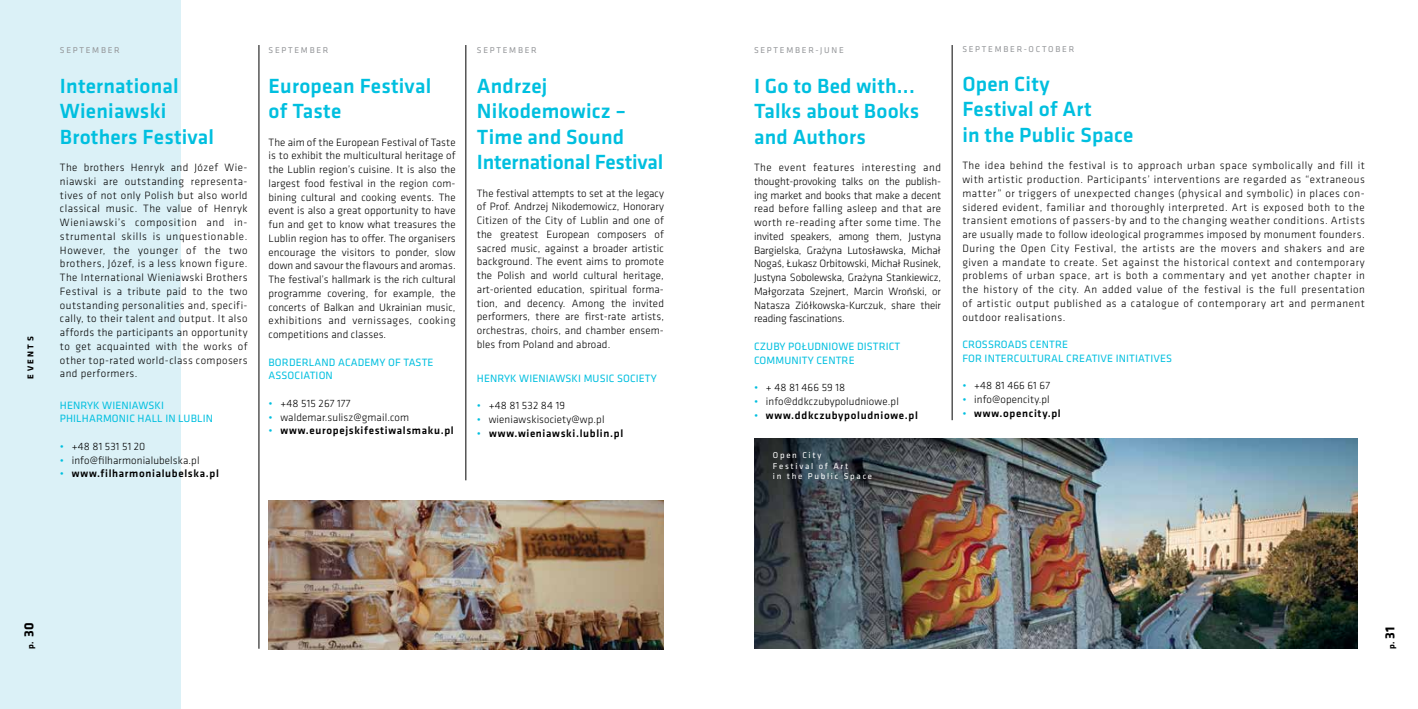
<style>
.page{position:relative;width:1418px;height:709px;background:#fff}
.page>*{position:absolute;margin:0;border:0;box-sizing:border-box;transform-origin:0 0}
.t1{font:500 21.25px/25.5px "Klavika";letter-spacing:.01em;color:#00bfdf}
.t2{font:300 11px/13.8px "Klavika";letter-spacing:.01em;color:#000;text-align:justify}
.t3{font:11px/13.8px "Klavika";letter-spacing:.01em;color:#00bfdf}
.t4{font:500 11px "Klavika";letter-spacing:.06em;color:#000}
.t5{font:8.75px "Klavika";letter-spacing:.2em;color:#939598}
.t6{font:8.75px/10.5px "Klavika";letter-spacing:.2em;color:#fff}
.t7{font:700 8.75px "Klavika";letter-spacing:.275em;color:#000}
.s1{color:#00bfdf}
.s2{font-weight:300;color:#00bfdf}
.s3{font-size:13.75px}
</style>
<div class="page">
<div style="left:0;top:0;width:181px;height:709px;background:#dbf1f7"></div>
<hr style="left:465px;top:45px;width:1px;height:435px;background:#000">
<hr style="left:259px;top:45px;width:1px;height:603px;background:#000">
<img style="left:268px;top:500px;width:396px;height:149px">
<hr style="left:951px;top:45px;width:1px;height:375px;background:#000">
<img style="left:754px;top:439px;width:603px;height:209px">
<p class="t7" style="left:24px;top:378px;width:43px;rotate:-90deg">EVENTS</p>
<p class="t5" style="left:60px;top:45px;width:61px">SEPTEMBER</p>
<h1 class="t1" style="left:60px;top:72px;width:156px">International<br>Wieniawski<br>Brothers Festival</h1>
<p class="t2" style="left:60px;top:160px;width:189px">The brothers Henryk and Józef Wie&shy;niawski are outstanding representa&shy;tives of not only Polish but also world classical music. The value of Henryk Wieniawski’s composition and in&shy;strumental skills is unquestionable.<br>However, the younger of the two brothers, Józef, is a less known figure.<br>The International Wieniawski Brothers Festival is a tribute paid to the two outstanding personalities and, specifi&shy;cally, to their talent and output. It also affords the participants an opportunity to get acquainted with the works of other top-rated world-class composers and performers.</p>
<p class="t3" style="left:60px;top:398px;width:154px">HENRYK WIENIAWSKI<br>PHILHARMONIC HALL IN LUBLIN</p>
<p class="t2" style="left:60px;top:439px;width:87px"><span class="s1">•</span> +48 81 531 51 20</p>
<p class="t2" style="left:60px;top:453px;width:141px"><span class="s1">•</span> info@filharmonialubelska.pl</p>
<p class="t4" style="left:60px;top:466px;width:160px"><span class="s2">•</span> www.filharmonialubelska.pl</p>
<p class="t5" style="left:268px;top:45px;width:61px">SEPTEMBER</p>
<h1 class="t1" style="left:268px;top:72px;width:164px">European Festival of Taste</h1>
<p class="t2" style="left:268px;top:135px;width:188px">The aim of the European Festival of Taste is to exhibit the multicultural heritage of the Lublin region’s cuisine. It is also the largest food festival in the region com&shy;bining cultural and cooking events. The event is also a great opportunity to have fun and get to know what treasures the Lublin region has to offer. The organisers encourage the visitors to ponder, slow down and savour the flavours and aromas.<br>The festival’s hallmark is the rich cultural programme covering, for example, the concerts of Balkan and Ukrainian music, exhibitions and vernissages, cooking competitions and classes.</p>
<p class="t3" style="left:268px;top:355px;width:166px">BORDERLAND ACADEMY OF TASTE<br>ASSOCIATION</p>
<p class="t2" style="left:268px;top:396px;width:83px"><span class="s1">•</span> +48 515 267 177</p>
<p class="t2" style="left:268px;top:410px;width:142px"><span class="s1">•</span> waldemar.sulisz@gmail.com</p>
<p class="t4" style="left:268px;top:423px;width:187px"><span class="s2">•</span> www.europejskifestiwalsmaku.pl</p>
<p class="t5" style="left:477px;top:45px;width:61px">SEPTEMBER</p>
<h1 class="t1" style="left:477px;top:72px;width:188px">Andrzej<br>Nikodemowicz –<br>Time and Sound<br>International Festival</h1>
<p class="t2" style="left:477px;top:186px;width:188px">The festival attempts to set at the legacy of Prof. Andrzej Nikodemowicz, Honorary Citizen of the City of Lublin and one of the greatest European composers of sacred music, against a broader artistic background. The event aims to promote the Polish and world cultural heritage, art-oriented education, spiritual forma&shy;tion, and decency. Among the invited performers, there are first-rate artists, orchestras, choirs, and chamber ensem&shy;bles from Poland and abroad.</p>
<p class="t3" style="left:477px;top:371px;width:181px">HENRYK WIENIAWSKI MUSIC SOCIETY</p>
<p class="t2" style="left:477px;top:398px;width:90px"><span class="s1">•</span> +48 81 532 84 19</p>
<p class="t2" style="left:477px;top:412px;width:129px"><span class="s1">•</span> wieniawskisociety@wp.pl</p>
<p class="t4" style="left:477px;top:425px;width:148px"><span class="s2">•</span> www.wieniawski.lublin.pl</p>
<p class="t7" style="left:24px;top:648px;width:28px;rotate:-90deg">p. <span class="s3">30</span></p>
<p class="t5" style="left:754px;top:45px;width:91px">SEPTEMBER-JUNE</p>
<h1 class="t1" style="left:754px;top:72px;width:167px">I Go to Bed with...<br>Talks about Books and Authors</h1>
<p class="t2" style="left:754px;top:160px;width:188px">The event features interesting and thought-provoking talks on the publish&shy;ing market and books that make a decent read before falling asleep and that are worth re-reading after some time. The invited speakers, among them, Justyna Bargielska, Grażyna Lutosławska, Michał Nogaś, Łukasz Orbitowski, Michał Rusinek, Justyna Sobolewska, Grażyna Stankiewicz, Małgorzata Szejnert, Marcin Wroński, or Natasza Ziółkowska-Kurczuk, share their reading fascinations.</p>
<p class="t3" style="left:754px;top:339px;width:148px">CZUBY POŁUDNIOWE DISTRICT<br>COMMUNITY CENTRE</p>
<p class="t2" style="left:754px;top:380px;width:93px"><span class="s1">•</span> + 48 81 466 59 18</p>
<p class="t2" style="left:754px;top:394px;width:146px"><span class="s1">•</span> info@ddkczubypoludniowe.pl</p>
<p class="t4" style="left:754px;top:407px;width:165px"><span class="s2">•</span> www.ddkczubypoludniowe.pl</p>
<p class="t6" style="left:772px;top:449px;width:101px">Open City<br>Festival of Art<br>in the Public Space</p>
<p class="t5" style="left:962px;top:43px;width:113px">SEPTEMBER-OCTOBER</p>
<h1 class="t1" style="left:962px;top:70px;width:172px">Open City<br>Festival of Art<br>in the Public Space</h1>
<p class="t2" style="left:962px;top:159px;width:404px">The idea behind the festival is to approach urban space symbolically and fill it with artistic production. Participants’ interventions are regarded as “extraneous matter” or triggers of unexpected changes (physical and symbolic) in places con&shy;sidered evident, familiar and thoroughly interpreted. Art is exposed both to the transient emotions of passers-by and to the changing weather conditions. Artists are usually made to follow ideological programmes imposed by monument founders.<br>During the Open City Festival, the artists are the movers and shakers and are given a mandate to create. Set against the historical context and contemporary problems of urban space, art is both a commentary and yet another chapter in the history of the city. An added value of the festival is the full presentation of artistic output published as a catalogue of contemporary art and permanent outdoor realisations.</p>
<p class="t3" style="left:962px;top:337px;width:211px">CROSSROADS CENTRE<br>FOR INTERCULTURAL CREATIVE INITIATIVES</p>
<p class="t2" style="left:962px;top:379px;width:89px"><span class="s1">•</span> +48 81 466 61 67</p>
<p class="t2" style="left:962px;top:392px;width:89px"><span class="s1">•</span> info@opencity.pl</p>
<p class="t4" style="left:962px;top:406px;width:100px"><span class="s2">•</span> www.opencity.pl</p>
<p class="t7" style="left:1385px;top:648px;width:24px;rotate:-90deg">p. <span class="s3">31</span></p>
</div>
